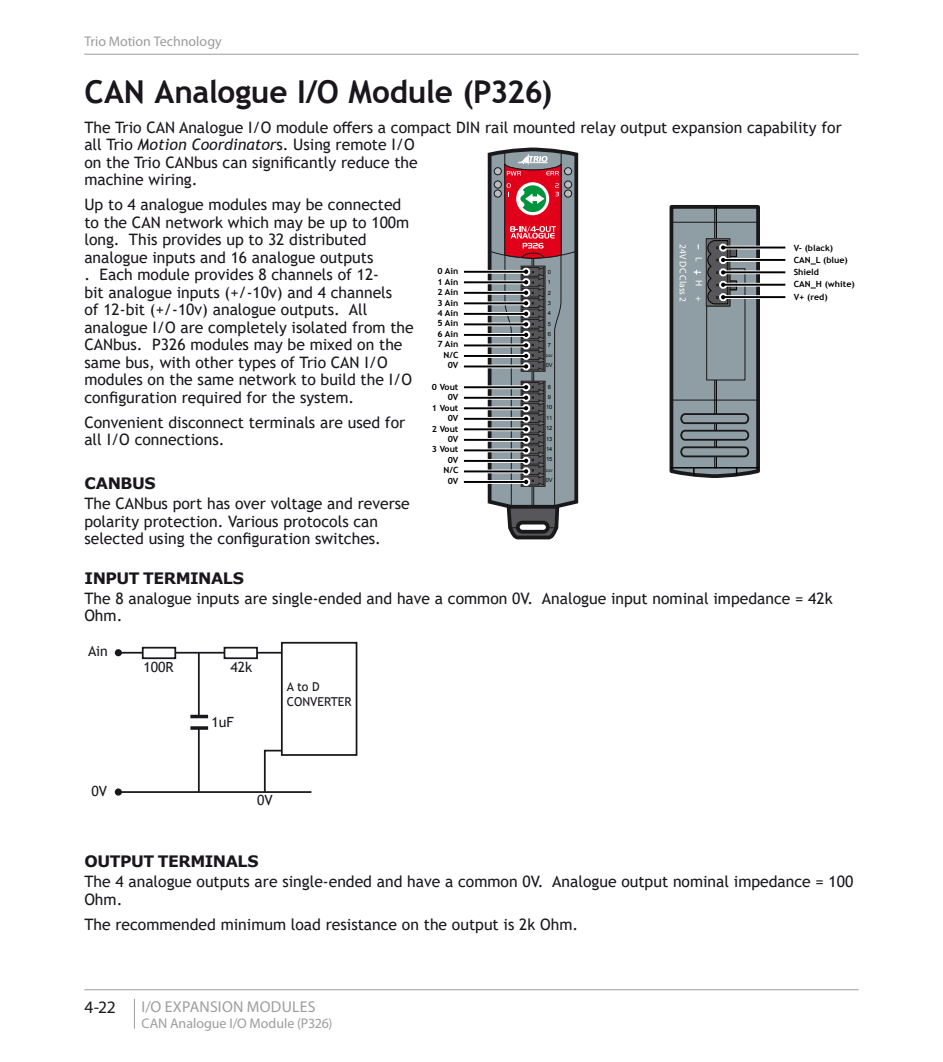
<style>
.page{position:relative;width:943px;height:1062px;background:#fff}
.page>*{position:absolute;margin:0;border:0;box-sizing:border-box;transform-origin:0 0}
.Heading_1_NOT_CMD{font:700 31.5px "Trebuchet MS";letter-spacing:-.01em;color:#1a171c}
.t1{font:17.5px "Myriad Pro";color:#1a171c}
.t2{font:15.75px/17.5px "Trebuchet MS";color:#1a171c}
.Heading_2{font:700 15.75px "Verdana";letter-spacing:-.03em;color:#1a171c}
.t3{font:15.75px "Myriad Pro";letter-spacing:.015em;color:#9c9d9f}
.t4{font:14px "Myriad Pro";color:#9c9d9f}
.t5{font:14px "Trebuchet MS";color:#1a171c}
.t6{font:12.25px/14.7px "Trebuchet MS";color:#1a171c}
.t7{font:9.45px "Myriad Pro";color:#fff}
.t8{font:700 8.58px/10.3px "Trebuchet MS";color:#000;text-align:right;scale:1.04 1}
.t9{font:5.6px/10.3px "Arial";color:#000;text-align:justify}
.t10{font:3.85px "Arial";color:#000}
.s1{font-style:italic}
</style>
<div class="page">
<hr style="left:84px;top:989px;width:774px;height:1px;background:#9c9d9f">
<hr style="left:134px;top:998px;width:1px;height:30px;background:#9c9d9f">
<hr style="left:84px;top:54px;width:774px;height:1px;background:#9c9d9f">
<hr style="left:120px;top:652px;width:162px;height:1px;background:#1a171c">
<div style="left:115px;top:649px;width:7px;height:7px;background:#1a171c;border-radius:50%"></div>
<hr style="left:120px;top:791px;width:191px;height:2px;background:#1a171c">
<div style="left:115px;top:788px;width:7px;height:7px;background:#1a171c;border-radius:50%"></div>
<hr style="left:198px;top:729px;width:2px;height:63px;background:#1a171c">
<hr style="left:198px;top:653px;width:2px;height:63px;background:#1a171c">
<div style="left:143px;top:647px;width:32px;height:11px;background:#fff"></div>
<div style="left:142px;top:647px;width:34px;height:12px;border:2px solid #1a171c"></div>
<svg style="left:190px;top:714px;width:18px;height:4px"></svg>
<hr style="left:190px;top:726px;width:18px;height:3px;background:#1a171c">
<div style="left:224px;top:647px;width:33px;height:11px;background:#fff"></div>
<div style="left:223px;top:647px;width:35px;height:12px;border:2px solid #1a171c"></div>
<div style="left:281px;top:642px;width:76px;height:114px;border:2px solid #1a171c"></div>
<svg style="left:263px;top:749px;width:20px;height:44px"></svg>
<svg style="left:464px;top:367px;width:22px;height:1px"></svg>
<hr style="left:464px;top:365px;width:62px;height:2px;background:#000">
<hr style="left:464px;top:355px;width:62px;height:2px;background:#000">
<svg style="left:464px;top:346px;width:22px;height:1px"></svg>
<hr style="left:464px;top:344px;width:62px;height:2px;background:#000">
<hr style="left:464px;top:334px;width:62px;height:2px;background:#000">
<svg style="left:464px;top:325px;width:22px;height:1px"></svg>
<hr style="left:464px;top:323px;width:62px;height:2px;background:#000">
<svg style="left:464px;top:312px;width:22px;height:1px"></svg>
<hr style="left:464px;top:313px;width:62px;height:2px;background:#000">
<svg style="left:464px;top:304px;width:22px;height:1px"></svg>
<hr style="left:464px;top:302px;width:62px;height:2px;background:#000">
<svg style="left:464px;top:291px;width:22px;height:1px"></svg>
<hr style="left:464px;top:292px;width:62px;height:2px;background:#000">
<svg style="left:464px;top:283px;width:22px;height:1px"></svg>
<hr style="left:464px;top:281px;width:62px;height:2px;background:#000">
<svg style="left:464px;top:270px;width:22px;height:1px"></svg>
<hr style="left:464px;top:271px;width:62px;height:2px;background:#000">
<hr style="left:464px;top:481px;width:62px;height:2px;background:#000">
<svg style="left:464px;top:472px;width:22px;height:1px"></svg>
<hr style="left:464px;top:470px;width:62px;height:2px;background:#000">
<hr style="left:464px;top:459px;width:62px;height:4px;background:#f8f8f8">
<hr style="left:464px;top:460px;width:62px;height:2px;background:#000">
<svg style="left:464px;top:451px;width:22px;height:1px"></svg>
<hr style="left:464px;top:449px;width:62px;height:2px;background:#000">
<svg style="left:464px;top:438px;width:22px;height:1px"></svg>
<hr style="left:464px;top:439px;width:62px;height:2px;background:#000">
<svg style="left:464px;top:430px;width:22px;height:1px"></svg>
<hr style="left:464px;top:428px;width:62px;height:2px;background:#000">
<svg style="left:464px;top:417px;width:22px;height:1px"></svg>
<hr style="left:464px;top:418px;width:62px;height:2px;background:#000">
<svg style="left:464px;top:409px;width:22px;height:1px"></svg>
<hr style="left:464px;top:407px;width:62px;height:2px;background:#000">
<svg style="left:464px;top:396px;width:22px;height:1px"></svg>
<hr style="left:464px;top:397px;width:62px;height:2px;background:#000">
<svg style="left:464px;top:388px;width:22px;height:1px"></svg>
<hr style="left:464px;top:386px;width:62px;height:2px;background:#000">
<svg style="left:486px;top:149px;width:93px;height:391px;background:#887a7f"></svg>
<hr style="left:723px;top:246px;width:62px;height:2px;background:#000">
<hr style="left:723px;top:259px;width:62px;height:2px;background:#000">
<svg style="left:761px;top:273px;width:24px;height:1px"></svg>
<hr style="left:723px;top:271px;width:62px;height:2px;background:#000">
<svg style="left:761px;top:283px;width:24px;height:1px"></svg>
<hr style="left:723px;top:284px;width:62px;height:2px;background:#000">
<hr style="left:723px;top:295px;width:62px;height:4px;background:#f5f5f5">
<hr style="left:723px;top:296px;width:62px;height:2px;background:#000">
<svg style="left:669px;top:205px;width:92px;height:273px;background:#7a858b"></svg>
<hr style="left:671px;top:222px;width:86px;height:1px;background:#19181a">
<p class="t4" style="left:84px;top:33px;width:139px">Trio Motion Technology</p>
<p class="Heading_1_NOT_CMD" style="left:84px;top:72px;width:469px">CAN Analogue I/O Module (P326)</p>
<p class="t2" style="left:84px;top:118px;width:759px">The Trio CAN Analogue I/O module offers a compact DIN rail mounted relay output expansion capability for all Trio <span class="s1">Motion Coordinator</span>s. Using remote I/O<br>on the Trio CANbus can significantly reduce the<br>machine wiring.</p>
<p class="t2" style="left:84px;top:195px;width:331px">Up to 4 analogue modules may be connected to the CAN network which may be up to 100m long. This provides up to 32 distributed analogue inputs and 16 analogue outputs<br>. Each module provides 8 channels of 12-<br>bit analogue inputs (+/-10v) and 4 channels<br>of 12-bit (+/-10v) analogue outputs. All analogue I/O are completely isolated from the CANbus. P326 modules may be mixed on the same bus, with other types of Trio CAN I/O modules on the same network to build the I/O configuration required for the system.</p>
<p class="t2" style="left:84px;top:413px;width:322px">Convenient disconnect terminals are used for all I/O connections.</p>
<p class="Heading_2" style="left:85px;top:472px;width:72px">CANBUS</p>
<p class="t2" style="left:84px;top:494px;width:327px">The CANbus port has over voltage and reverse polarity protection. Various protocols can selected using the configuration switches.</p>
<p class="Heading_2" style="left:85px;top:566px;width:161px">INPUT TERMINALS</p>
<p class="t2" style="left:84px;top:589px;width:749px">The 8 analogue inputs are single-ended and have a common 0V. Analogue input nominal impedance = 42k<br>Ohm.</p>
<p class="t5" style="left:88px;top:643px;width:21px">Ain</p>
<p class="t8" style="left:793px;top:241px;width:60px;line-height:12.2px;text-align:left">V- (black)<br>CAN_L (blue)<br>Shield<br>CAN_H (white)<br>V+ (red)</p>
<p class="t7" style="left:689px;top:244px;width:59px;rotate:90deg">24V DC Class 2</p>
<p class="t7" style="left:704px;top:244px;width:19px;rotate:90deg">- L</p>
<p class="t8" style="left:437px;top:266px;width:22px">0 Ain<br>1 Ain<br>2 Ain<br>3 Ain<br>4 Ain<br>5 Ain<br>6 Ain<br>7 Ain<br>N/C<br>0V</p>
<p class="t8" style="left:432px;top:382px;width:27px">0 Vout<br>0V<br>1 Vout<br>0V<br>2 Vout<br>0V<br>3 Vout<br>0V<br>N/C<br>0V</p>
<p class="t9" style="left:547px;top:267px;width:5px">0<br>1<br>2<br>3<br>4<br>5<br>6<br>7</p>
<p class="t10" style="left:546px;top:353px;width:8px">24V</p>
<p class="t9" style="left:546px;top:360px;width:8px">0V</p>
<p class="t9" style="left:546px;top:381px;width:8px;text-align:left">8<br>9<br>10<br>11<br>12<br>13<br>14<br>15</p>
<p class="t10" style="left:546px;top:468px;width:8px">24V</p>
<p class="t9" style="left:546px;top:475px;width:8px">0V</p>
<p class="t7" style="left:704px;top:280px;width:23px;rotate:90deg">H +</p>
<p class="t5" style="left:91px;top:783px;width:17px">0V</p>
<p class="t5" style="left:143px;top:659px;width:32px">100R</p>
<p class="t5" style="left:230px;top:659px;width:23px">42k</p>
<p class="t5" style="left:211px;top:714px;width:24px">1uF</p>
<p class="t6" style="left:287px;top:680px;width:66px">A to D<br>CONVERTER</p>
<p class="t5" style="left:257px;top:792px;width:17px">0V</p>
<p class="Heading_2" style="left:85px;top:850px;width:175px">OUTPUT TERMINALS</p>
<p class="t2" style="left:84px;top:872px;width:770px">The 4 analogue outputs are single-ended and have a common 0V. Analogue output nominal impedance = 100<br>Ohm.</p>
<p class="t2" style="left:84px;top:915px;width:495px">The recommended minimum load resistance on the output is 2k Ohm.</p>
<p class="t1" style="left:84px;top:996px;width:33px">4-22</p>
<p class="t3" style="left:142px;top:996px;width:175px">I/O EXPANSION MODULES</p>
<p class="t4" style="left:141px;top:1014px;width:193px">CAN Analogue I/O Module (P326)</p>
</div>
